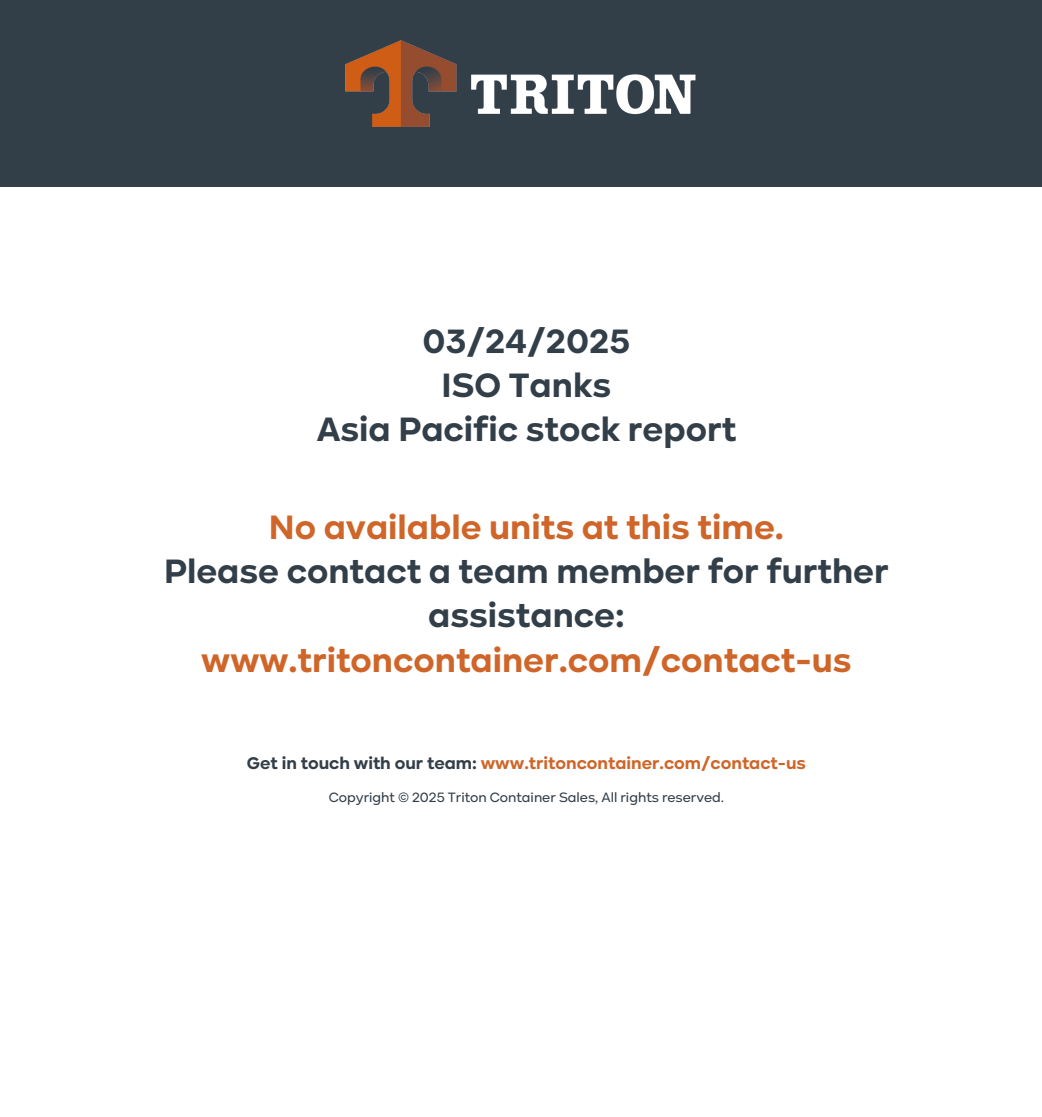
<style>
.page{position:relative;width:1042px;height:1117px;background:#fff}
.page>*{position:absolute;margin:0;border:0;box-sizing:border-box;transform-origin:0 0}
.t1{font:700 35px/44.1px "Kinetika";color:#323e48;text-align:center}
.t2{font:700 35px "Kinetika";color:#cf6528}
.t3{font:700 17.5px "Kinetika";color:#cf6528}
.t4{font:500 14px "Kinetika";color:#323e48}
.s1{color:#323e48}
</style>
<div class="page">
<div style="left:0;top:0;width:1042px;height:187px;background:#323e48"></div>
<img style="left:345px;top:40px;width:351px;height:87px">
<p class="t1" style="left:317px;top:318px;width:421px">03/24/2025<br>ISO Tanks<br>Asia Pacific stock report</p>
<p class="t2" style="left:269px;top:506px;width:517px">No available units at this time.</p>
<p class="t1" style="left:164px;top:549px;width:726px">Please contact a team member for further assistance:</p>
<p class="t2" style="left:201px;top:638px;width:652px">www.tritoncontainer.com/contact-us</p>
<p class="t3" style="left:247px;top:752px;width:560px"><span class="s1">Get in touch with our team:</span> www.tritoncontainer.com/contact-us</p>
<p class="t4" style="left:329px;top:789px;width:397px">Copyright © 2025 Triton Container Sales, All rights reserved.</p>
</div>
